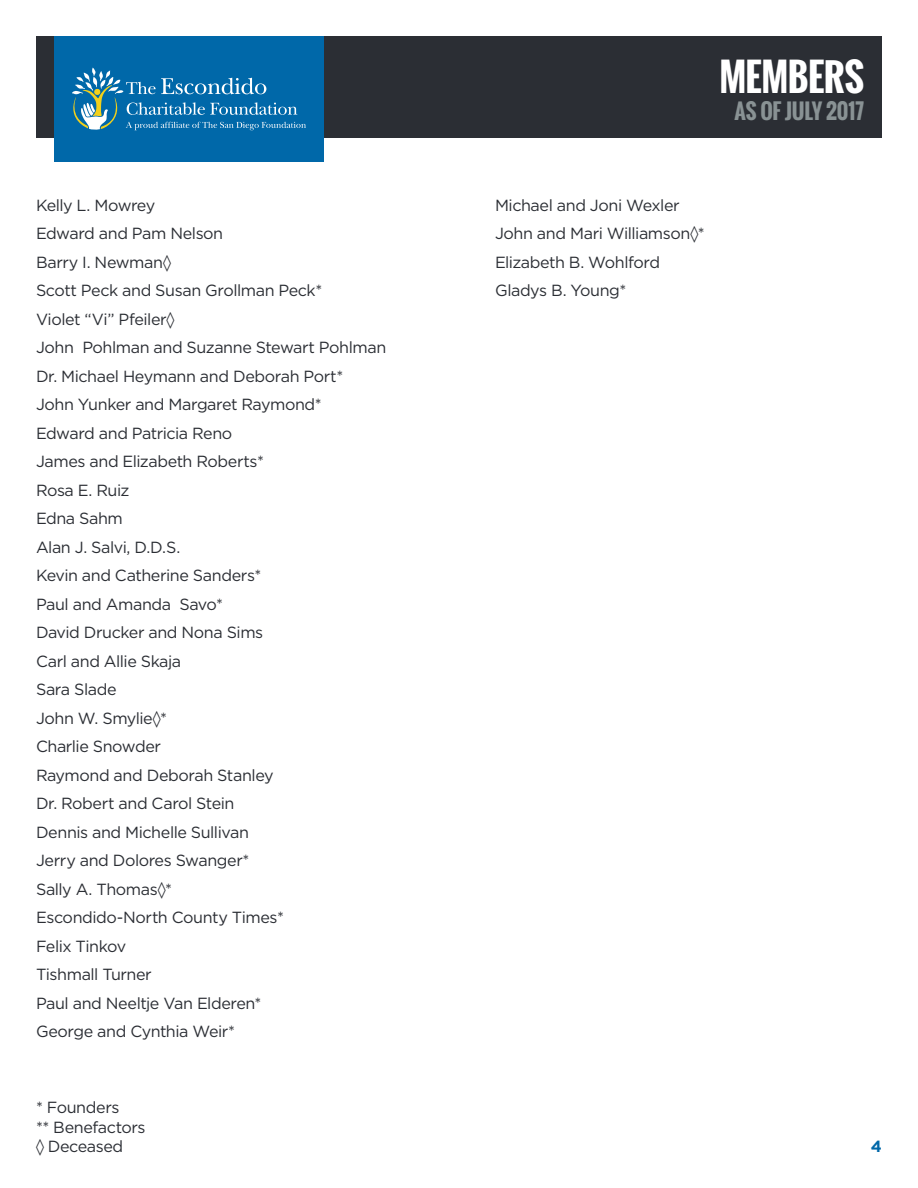
<style>
.page{position:relative;width:918px;height:1188px;background:#fff}
.page>*{position:absolute;margin:0;border:0;box-sizing:border-box;transform-origin:0 0}
.t1{font:700 37.5px "Oswald";letter-spacing:-.01em;color:#fff}
.t2{font:700 21px "Oswald";letter-spacing:-.01em;color:#899294}
.One-Sheet_-_C_-_Body{font:16.2px/19.5px "Gotham";letter-spacing:-.025em;color:#2b2e34}
.t3{font:700 16.2px "Gotham";color:#0068a9}
</style>
<div class="page">
<div style="left:36px;top:36px;width:846px;height:102px;background:#2b2e34"></div>
<div style="left:54px;top:36px;width:270px;height:126px;background:#0068a9"></div>
<svg style="left:72px;top:68px;width:234px;height:62px"></svg>
<p class="One-Sheet_-_C_-_Body" style="left:36px;top:195px;width:121px">Kelly L. Mowrey</p>
<p class="One-Sheet_-_C_-_Body" style="left:36px;top:224px;width:189px">Edward and Pam Nelson</p>
<p class="One-Sheet_-_C_-_Body" style="left:36px;top:252px;width:137px">Barry I. Newman◊</p>
<p class="One-Sheet_-_C_-_Body" style="left:36px;top:281px;width:288px">Scott Peck and Susan Grollman Peck*</p>
<p class="One-Sheet_-_C_-_Body" style="left:36px;top:309px;width:140px">Violet “Vi” Pfeiler◊</p>
<p class="One-Sheet_-_C_-_Body" style="left:36px;top:338px;width:352px">John Pohlman and Suzanne Stewart Pohlman</p>
<p class="One-Sheet_-_C_-_Body" style="left:36px;top:366px;width:309px">Dr. Michael Heymann and Deborah Port*</p>
<p class="One-Sheet_-_C_-_Body" style="left:36px;top:395px;width:287px">John Yunker and Margaret Raymond*</p>
<p class="One-Sheet_-_C_-_Body" style="left:36px;top:423px;width:198px">Edward and Patricia Reno</p>
<p class="One-Sheet_-_C_-_Body" style="left:36px;top:452px;width:230px">James and Elizabeth Roberts*</p>
<p class="One-Sheet_-_C_-_Body" style="left:36px;top:480px;width:95px">Rosa E. Ruiz</p>
<p class="One-Sheet_-_C_-_Body" style="left:36px;top:509px;width:88px">Edna Sahm</p>
<p class="One-Sheet_-_C_-_Body" style="left:36px;top:537px;width:146px">Alan J. Salvi, D.D.S.</p>
<p class="One-Sheet_-_C_-_Body" style="left:36px;top:566px;width:227px">Kevin and Catherine Sanders*</p>
<p class="One-Sheet_-_C_-_Body" style="left:36px;top:594px;width:188px">Paul and Amanda Savo*</p>
<p class="One-Sheet_-_C_-_Body" style="left:36px;top:623px;width:229px">David Drucker and Nona Sims</p>
<p class="One-Sheet_-_C_-_Body" style="left:36px;top:651px;width:147px">Carl and Allie Skaja</p>
<p class="One-Sheet_-_C_-_Body" style="left:36px;top:680px;width:82px">Sara Slade</p>
<p class="One-Sheet_-_C_-_Body" style="left:36px;top:708px;width:133px">John W. Smylie◊*</p>
<p class="One-Sheet_-_C_-_Body" style="left:36px;top:737px;width:127px">Charlie Snowder</p>
<p class="One-Sheet_-_C_-_Body" style="left:36px;top:765px;width:239px">Raymond and Deborah Stanley</p>
<p class="One-Sheet_-_C_-_Body" style="left:36px;top:794px;width:200px">Dr. Robert and Carol Stein</p>
<p class="One-Sheet_-_C_-_Body" style="left:36px;top:822px;width:215px">Dennis and Michelle Sullivan</p>
<p class="One-Sheet_-_C_-_Body" style="left:36px;top:851px;width:215px">Jerry and Dolores Swanger*</p>
<p class="One-Sheet_-_C_-_Body" style="left:36px;top:879px;width:138px">Sally A. Thomas◊*</p>
<p class="One-Sheet_-_C_-_Body" style="left:36px;top:908px;width:249px">Escondido-North County Times*</p>
<p class="One-Sheet_-_C_-_Body" style="left:36px;top:936px;width:92px">Felix Tinkov</p>
<p class="One-Sheet_-_C_-_Body" style="left:36px;top:965px;width:117px">Tishmall Turner</p>
<p class="One-Sheet_-_C_-_Body" style="left:36px;top:993px;width:227px">Paul and Neeltje Van Elderen*</p>
<p class="One-Sheet_-_C_-_Body" style="left:36px;top:1022px;width:201px">George and Cynthia Weir*</p>
<p class="One-Sheet_-_C_-_Body" style="left:36px;top:1097px;width:111px">* Founders<br>** Benefactors ◊ Deceased</p>
<h1 class="t1" style="left:720px;top:49px;width:146px">MEMBERS</h1>
<p class="t2" style="left:734px;top:95px;width:131px">AS OF JULY 2017</p>
<p class="One-Sheet_-_C_-_Body" style="left:495px;top:195px;width:186px">Michael and Joni Wexler</p>
<p class="One-Sheet_-_C_-_Body" style="left:495px;top:224px;width:211px">John and Mari Williamson◊*</p>
<p class="One-Sheet_-_C_-_Body" style="left:495px;top:252px;width:167px">Elizabeth B. Wohlford</p>
<p class="One-Sheet_-_C_-_Body" style="left:495px;top:281px;width:133px">Gladys B. Young*</p>
<p class="t3" style="left:871px;top:1136px;width:13px">4</p>
</div>
